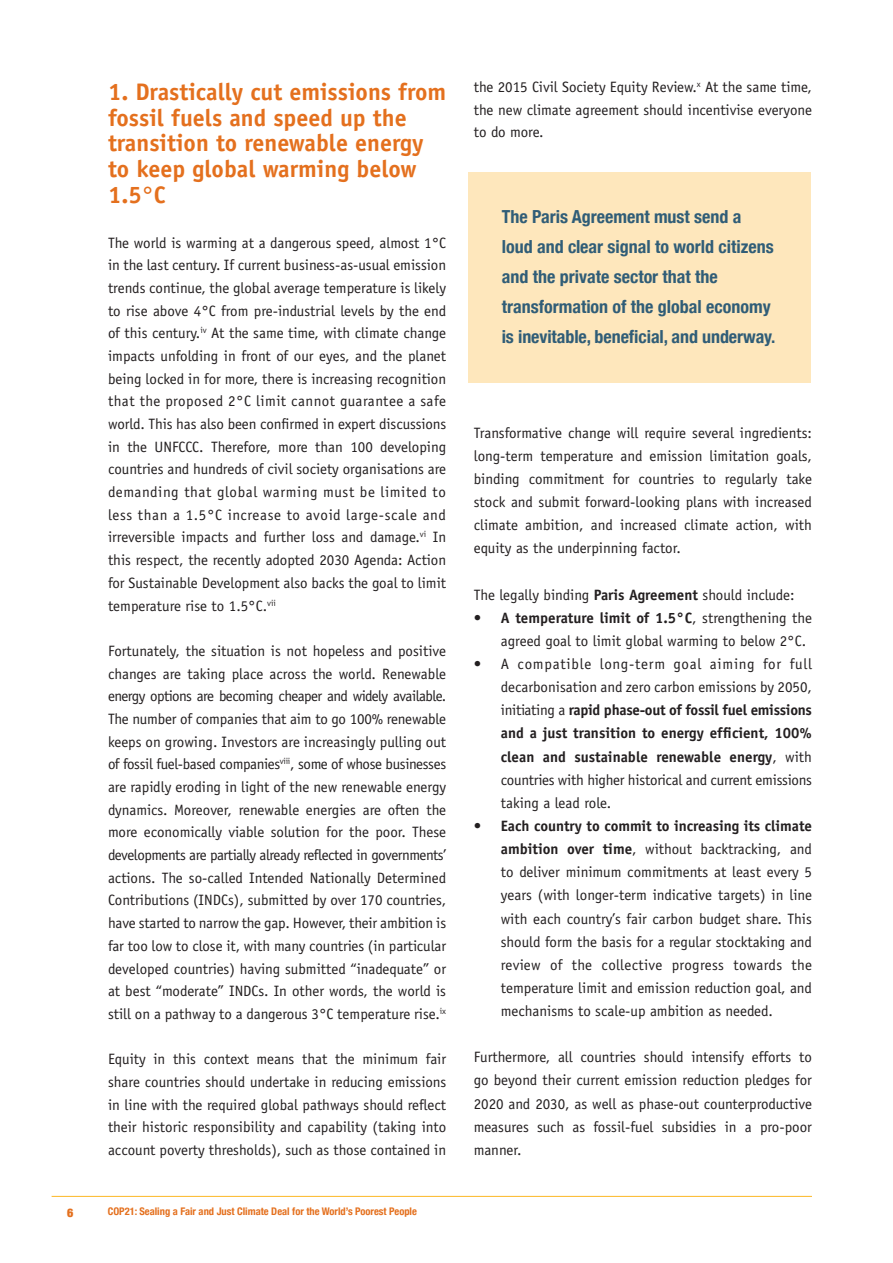
<style>
.page{position:relative;width:893px;height:1263px;background:#fff}
.page>*{position:absolute;margin:0;border:0;box-sizing:border-box;transform-origin:0 0}
.Heads{font:700 24px/25.7px "Officina Sans";color:#e4701e}
.Body_Copy{font:700 condensed 18px/30px "Helvetica Neue";color:#305d77}
.Body_Copy-2{font:15px/22.6px "Officina Sans";color:#231f20;text-align:justify}
.Body_Copy-3{font:15px "Officina Sans";letter-spacing:.04em;color:#231f20}
.t1{font:900 condensed 12px "Helvetica Neue";color:#e4701e}
.t2{font:700 condensed 10.5px "Helvetica Neue";color:#e4701e}
.s1{font-weight:400}
.s2{font-weight:700}
</style>
<div class="page">
<hr style="left:52px;top:1196px;width:760px;height:1px;background:#fcb825">
<div style="left:468px;top:172px;width:342px;height:211px;background:#fee7bc"></div>
<p class="Heads" style="left:108px;top:79px;width:340px">1. Drastically cut emissions from fossil fuels and speed up the transition to renewable energy to keep global warming below<br>1.5<span class="s1">°</span>C</p>
<p class="Body_Copy-2" style="left:108px;top:231px;width:340px">The world is warming at a dangerous speed, almost 1°C in the last century. If current business-as-usual emission trends continue, the global average temperature is likely to rise above 4°C from pre-industrial levels by the end of this century.<sup>iv</sup> At the same time, with climate change impacts unfolding in front of our eyes, and the planet being locked in for more, there is increasing recognition that the proposed 2°C limit cannot guarantee a safe</p>
<p class="Body_Copy-2" style="left:108px;top:413px;width:340px">world. This has also been confirmed in expert discussions in the UNFCCC. Therefore, more than 100 developing countries and hundreds of civil society organisations are demanding that global warming must be limited to</p>
<p class="Body_Copy-3" style="left:108px;top:506px;width:339px">less than a 1.5°C increase to avoid large-scale and</p>
<p class="Body_Copy-2" style="left:108px;top:526px;width:340px">irreversible impacts and further loss and damage.<sup>vi</sup> In this respect, the recently adopted 2030 Agenda: Action for Sustainable Development also backs the goal to limit temperature rise to 1.5°C.<sup>vii</sup></p>
<p class="Body_Copy-2" style="left:108px;top:639px;width:340px">Fortunately, the situation is not hopeless and positive changes are taking place across the world. Renewable energy options are becoming cheaper and widely available.<br>The number of companies that aim to go 100% renewable keeps on growing. Investors are increasingly pulling out of fossil fuel-based companies<sup>viii</sup>, some of whose businesses are rapidly eroding in light of the new renewable energy dynamics. Moreover, renewable energies are often the more economically viable solution for the poor. These developments are partially already reflected in governments’ actions. The so-called Intended Nationally Determined Contributions (INDCs), submitted by over 170 countries, have started to narrow the gap. However, their ambition is far too low to close it, with many countries (in particular developed countries) having submitted “inadequate” or at best “moderate” INDCs. In other words, the world is still on a pathway to a dangerous 3°C temperature rise.<sup>ix</sup></p>
<p class="Body_Copy-2" style="left:108px;top:1048px;width:340px">Equity in this context means that the minimum fair share countries should undertake in reducing emissions in line with the required global pathways should reflect their historic responsibility and capability (taking into account poverty thresholds), such as those contained in</p>
<p class="t1" style="left:67px;top:1205px;width:8px">6</p>
<p class="t2" style="left:108px;top:1205px;width:311px">COP21: Sealing a Fair and Just Climate Deal for the World’s Poorest People</p>
<p class="Body_Copy-2" style="left:474px;top:76px;width:340px">the 2015 Civil Society Equity Review.<sup>x</sup> At the same time, the new climate agreement should incentivise everyone to do more.</p>
<p class="Body_Copy" style="left:502px;top:201px;width:273px">The Paris Agreement must send a loud and clear signal to world citizens and the private sector that the</p>
<p class="Body_Copy" style="left:502px;top:291px;width:275px">transformation of the global economy is inevitable, beneficial, and underway.</p>
<p class="Body_Copy-2" style="left:474px;top:421px;width:340px;line-height:23.1px">Transformative change will require several ingredients: long-term temperature and emission limitation goals, binding commitment for countries to regularly take stock and submit forward-looking plans with increased climate ambition, and increased climate action, with equity as the underpinning factor.</p>
<p class="Body_Copy-2" style="left:474px;top:583px;width:322px">The legally binding <span class="s2">Paris Agreement</span> should include:</p>
<p class="Body_Copy-2" style="left:501px;top:606px;width:313px;line-height:23.1px;text-indent:-27px"><span class="s2">• A temperature limit of 1.5°C</span>, strengthening the agreed goal to limit global warming to below 2°C.</p>
<p class="Body_Copy-2" style="left:501px;top:652px;width:313px;line-height:23.1px;text-indent:-27px">• A compatible long-term goal aiming for full decarbonisation and zero carbon emissions by 2050, initiating a <span class="s2">rapid phase-out of fossil fuel emissions and a just transition to energy efficient, 100% clean and sustainable renewable energy</span>, with countries with higher historical and current emissions taking a lead role.</p>
<p class="Body_Copy-2" style="left:501px;top:814px;width:313px;line-height:23.1px;text-indent:-27px"><span class="s2">• Each country to commit to increasing its climate ambition over time</span>, without backtracking, and to deliver minimum commitments at least every 5 years (with longer-term indicative targets) in line with each country’s fair carbon budget share. This should form the basis for a regular stocktaking and review of the collective progress towards the temperature limit and emission reduction goal, and mechanisms to scale-up ambition as needed.</p>
<p class="Body_Copy-2" style="left:474px;top:1046px;width:340px;line-height:23.1px">Furthermore, all countries should intensify efforts to go beyond their current emission reduction pledges for 2020 and 2030, as well as phase-out counterproductive measures such as fossil-fuel subsidies in a pro-poor manner.</p>
</div>
